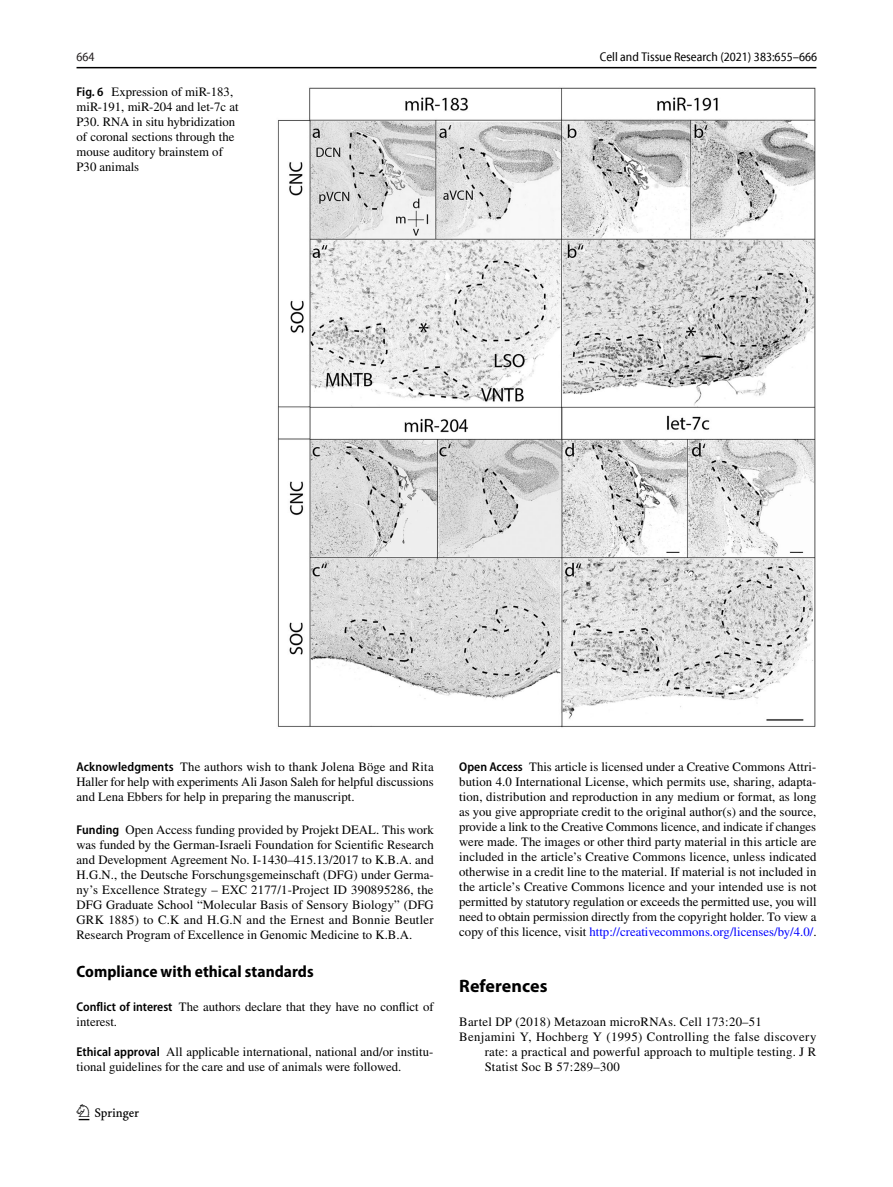
<style>
.page{position:relative;width:893px;height:1187px;background:#fff}
.page>*{position:absolute;margin:0;border:0;box-sizing:border-box;transform-origin:0 0}
.t1{font:22.5px "Springnew Regular 2";color:#000}
.t2{font:700 18px "Myriad Pro";letter-spacing:.005em;color:#000}
.t3{font:700 semi-condensed 16.5px "Myriad Pro";letter-spacing:.005em;color:#000}
.t4{font:12.75px/15px "STIX";letter-spacing:.005em;color:#000;text-align:justify}
.t5{font:12.75px "STIX";letter-spacing:.03em;color:#000}
.t6{font:semi-condensed 12.75px "Myriad Pro Unic";color:#000}
.t7{font:12.75px "Myriad Pro Unic Semi Condensed 3";color:#231f20}
.s1{font-family:"Myriad Pro";font-weight:600;font-stretch:semi-condensed}
.s2{color:#00f}
</style>
<div class="page">
<hr style="left:77px;top:67px;width:739px;height:1px;background:#000">
<img style="left:277px;top:87px;width:539px;height:641px">
<p class="t7" style="left:77px;top:52px;width:20px">664</p>
<p class="t6" style="left:600px;top:52px;width:219px">Cell and Tissue Research (2021) 383:655–666</p>
<p class="t4" style="left:77px;top:85px;width:164px;text-align:left"><span class="s1">Fig. 6</span> Expression of miR-183, miR-191, miR-204 and let-7c at<br>P30. RNA in situ hybridization of coronal sections through the mouse auditory brainstem of<br>P30 animals</p>
<p class="t4" style="left:77px;top:759px;width:359px"><span class="s1">Acknowledgments</span> The authors wish to thank Jolena Böge and Rita Haller for help with experiments Ali Jason Saleh for helpful discussions and Lena Ebbers for help in preparing the manuscript.</p>
<p class="t4" style="left:77px;top:823px;width:359px"><span class="s1">Funding</span> Open Access funding provided by Projekt DEAL. This work was funded by the German-Israeli Foundation for Scientific Research and Development Agreement No. I-1430–415.13/2017 to K.B.A. and H.G.N., the Deutsche Forschungsgemeinschaft (DFG) under Germa&shy;ny’s Excellence Strategy – EXC 2177/1-Project ID 390895286, the DFG Graduate School “Molecular Basis of Sensory Biology” (DFG GRK 1885) to C.K and H.G.N and the Ernest and Bonnie Beutler Research Program of Excellence in Genomic Medicine to K.B.A.</p>
<p class="t3" style="left:77px;top:962px;width:239px">Compliance with ethical standards</p>
<p class="t4" style="left:77px;top:999px;width:359px"><span class="s1">Conflict of interest</span> The authors declare that they have no conflict of interest.</p>
<p class="t4" style="left:77px;top:1044px;width:358px"><span class="s1">Ethical approval</span> All applicable international, national and/or institu&shy;tional guidelines for the care and use of animals were followed.</p>
<h1 class="t1" style="left:79px;top:1104px;width:62px">1 3</h1>
<p class="t4" style="left:459px;top:759px;width:359px"><span class="s1">Open Access</span> This article is licensed under a Creative Commons Attri&shy;bution 4.0 International License, which permits use, sharing, adapta&shy;tion, distribution and reproduction in any medium or format, as long as you give appropriate credit to the original author(s) and the source, provide a link to the Creative Commons licence, and indicate if changes were made. The images or other third party material in this article are included in the article’s Creative Commons licence, unless indicated otherwise in a credit line to the material. If material is not included in the article’s Creative Commons licence and your intended use is not permitted by statutory regulation or exceeds the permitted use, you will need to obtain permission directly from the copyright holder. To view a copy of this licence, visit <span class="s2">http://creativecommons.org/licenses/by/4.0/</span>.</p>
<h2 class="t2" style="left:459px;top:974px;width:90px">References</h2>
<p class="t4" style="left:459px;top:1014px;width:304px">Bartel DP (2018) Metazoan microRNAs. Cell 173:20–51</p>
<p class="t5" style="left:459px;top:1027px;width:359px">Benjamini Y, Hochberg Y (1995) Controlling the false discovery</p>
<p class="t4" style="left:485px;top:1044px;width:333px">rate: a practical and powerful approach to multiple testing. J R</p>
<p class="t4" style="left:485px;top:1059px;width:136px">Statist Soc B 57:289–300</p>
</div>
